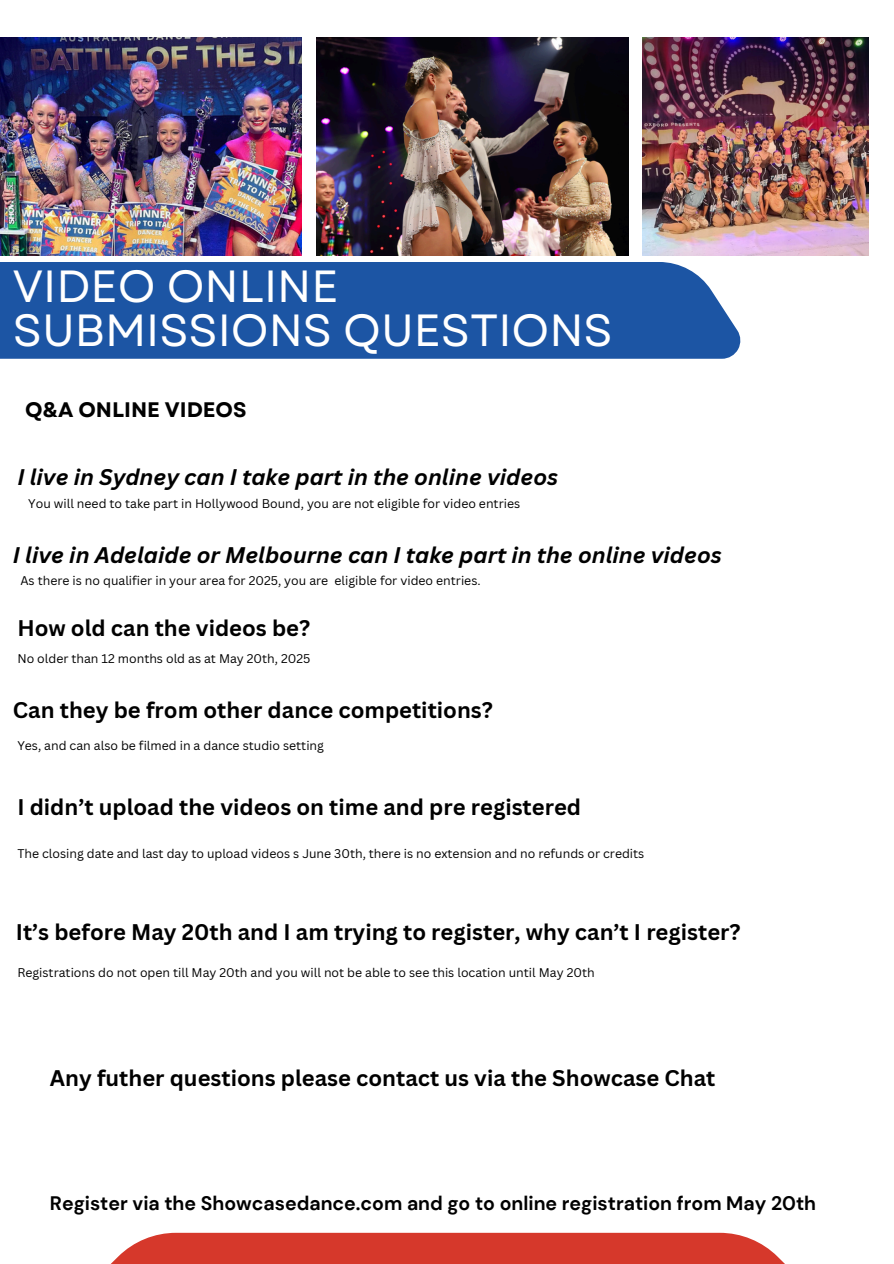
<style>
.page{position:relative;width:894px;height:1264px;background:#fff}
.page>*{position:absolute;margin:0;border:0;box-sizing:border-box;transform-origin:0 0}
.t1{font:45px/43.8px "Garet";color:#fff}
.t2{font:700 22.05px "Canva Sans";color:#000}
.t3{font:italic 700 22.05px "Canva Sans";color:#000}
.t4{font:700 21px "Garet";color:#000}
.t5{font:700 19.5px "DM Sans";color:#000}
.t6{font:12.3px "Canva Sans";color:#000}
</style>
<div class="page">
<div style="left:0;top:262px;width:740px;height:97px;background:#1c55a4"></div>
<div style="left:95px;top:1232px;width:705px;height:31px;background:#d6382b"></div>
<img style="left:0;top:38px;width:302px;height:217px">
<img style="left:642px;top:38px;width:226px;height:217px">
<img style="left:316px;top:38px;width:312px;height:217px">
<p class="t1" style="left:13px;top:265px;width:601px">VIDEO ONLINE<br>SUBMISSIONS QUESTIONS</p>
<p class="t4" style="left:25px;top:394px;width:223px">Q&amp;A ONLINE VIDEOS</p>
<h1 class="t3" style="left:17px;top:461px;width:542px">I live in Sydney can I take part in the online videos</h1>
<p class="t6" style="left:28px;top:494px;width:493px">You will need to take part in Hollywood Bound, you are not eligible for video entries</p>
<h2 class="t3" style="left:13px;top:539px;width:710px">I live in Adelaide or Melbourne can I take part in the online videos</h2>
<h3 class="t6" style="left:20px;top:572px;width:461px">As there is no qualifier in your area for 2025, you are eligible for video entries.</h3>
<h3 class="t2" style="left:17px;top:613px;width:294px">How old can the videos be?</h3>
<p class="t6" style="left:17px;top:649px;width:294px">No older than 12 months old as at May 20th, 2025</p>
<p class="t2" style="left:13px;top:694px;width:481px">Can they be from other dance competitions?</p>
<h3 class="t6" style="left:17px;top:736px;width:308px">Yes, and can also be filmed in a dance studio setting</h3>
<h3 class="t2" style="left:17px;top:791px;width:565px">I didn’t upload the videos on time and pre registered</h3>
<p class="t6" style="left:17px;top:844px;width:628px">The closing date and last day to upload videos s June 30th, there is no extension and no refunds or credits</p>
<h3 class="t2" style="left:16px;top:916px;width:726px">It’s before May 20th and I am trying to register, why can’t I register?</h3>
<p class="t6" style="left:17px;top:963px;width:578px">Registrations do not open till May 20th and you will not be able to see this location until May 20th</p>
<h3 class="t2" style="left:50px;top:1061px;width:667px">Any futher questions please contact us via the Showcase Chat</h3>
<p class="t5" style="left:50px;top:1190px;width:767px">Register via the Showcasedance.com and go to online registration from May 20th</p>
</div>
